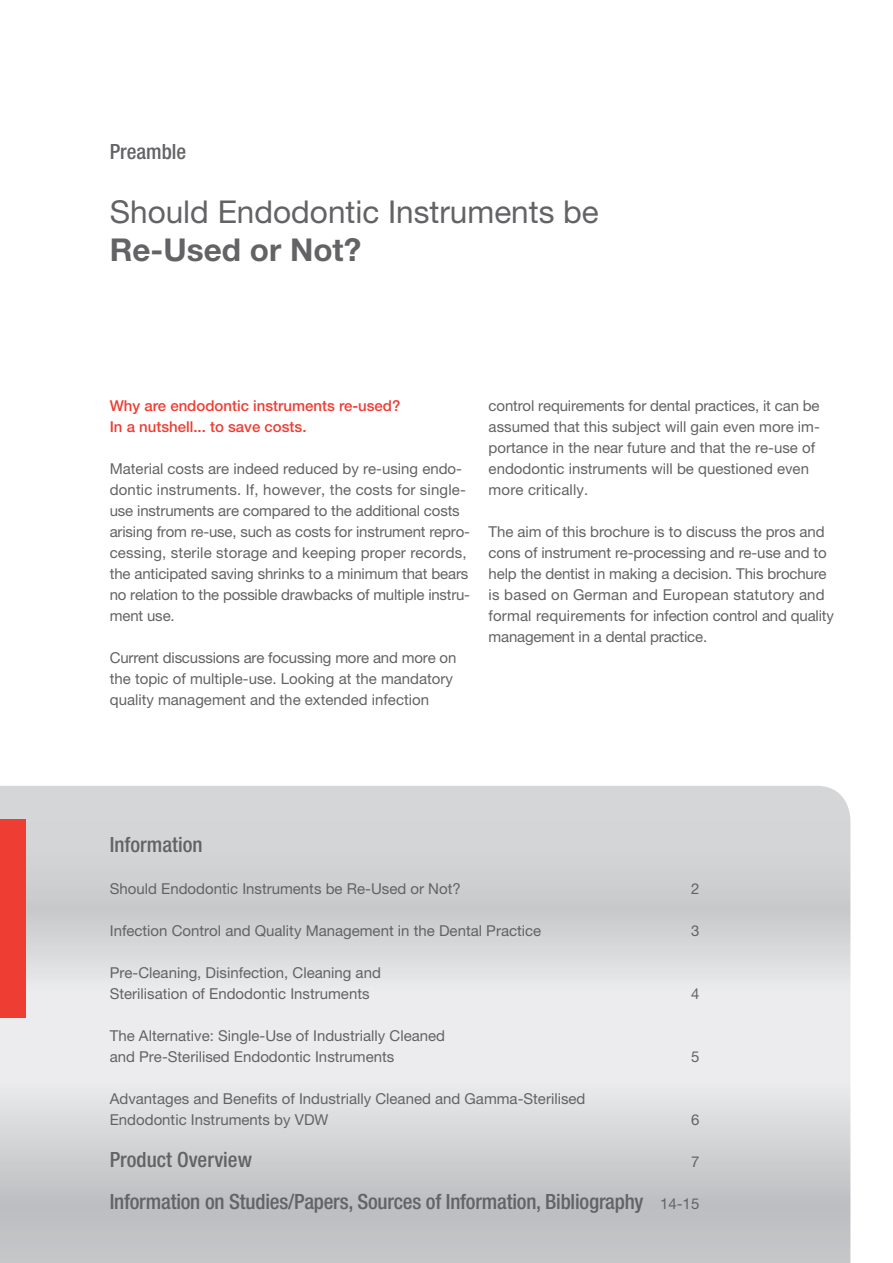
<style>
.page{position:relative;width:893px;height:1263px;background:#fff}
.page>*{position:absolute;margin:0;border:0;box-sizing:border-box;transform-origin:0 0}
.t1{font:31.5px "Helvetica Neue LT Pro";color:#636366}
.t2{font:700 31.5px "Helvetica Neue LT Pro";color:#636366}
.t3{font:500 condensed 21px "Helvetica Neue LT Pro";letter-spacing:-.01em;color:#636366}
.t4{font:15px/21px "Helvetica Neue LT Pro";color:#636366}
.t5{font:500 15px/21px "Helvetica Neue LT Pro";color:#ee3e34}
.s1{font-weight:400;font-stretch:normal;font-size:15px}
</style>
<div class="page">
<svg style="left:0;top:786px;width:850px;height:477px;background:#d6d7d9"></svg>
<div style="left:0;top:819px;width:26px;height:199px;background:#ee3e34"></div>
<h2 class="t3" style="left:110px;top:139px;width:78px">Preamble</h2>
<h1 class="t1" style="left:110px;top:193px;width:491px">Should Endodontic Instruments be</h1>
<h1 class="t2" style="left:110px;top:230px;width:253px">Re-Used or Not?</h1>
<p class="t5" style="left:110px;top:395px;width:292px">Why are endodontic instruments re-used?<br>In a nutshell... to save costs.</p>
<p class="t4" style="left:110px;top:458px;width:362px">Material costs are indeed reduced by re-using endo&shy;dontic instruments. If, however, the costs for single&shy;use instruments are compared to the additional costs arising from re-use, such as costs for instrument repro&shy;cessing, sterile storage and keeping proper records, the anticipated saving shrinks to a minimum that bears no relation to the possible drawbacks of multiple instru&shy;ment use.</p>
<p class="t4" style="left:110px;top:647px;width:348px">Current discussions are focussing more and more on the topic of multiple-use. Looking at the mandatory quality management and the extended infection</p>
<p class="t4" style="left:489px;top:395px;width:333px">control requirements for dental practices, it can be assumed that this subject will gain even more im&shy;portance in the near future and that the re-use of endodontic instruments will be questioned even more critically.</p>
<p class="t4" style="left:489px;top:521px;width:347px">The aim of this brochure is to discuss the pros and cons of instrument re-processing and re-use and to help the dentist in making a decision. This brochure is based on German and European statutory and formal requirements for infection control and quality management in a dental practice.</p>
<h2 class="t3" style="left:110px;top:832px;width:94px">Information</h2>
<p class="t4" style="left:110px;top:878px;width:352px">Should Endodontic Instruments be Re-Used or Not?</p>
<p class="t4" style="left:691px;top:878px;width:10px">2</p>
<p class="t4" style="left:110px;top:920px;width:433px">Infection Control and Quality Management in the Dental Practice</p>
<p class="t4" style="left:691px;top:920px;width:10px">3</p>
<p class="t4" style="left:110px;top:962px;width:273px">Pre-Cleaning, Disinfection, Cleaning and<br>Sterilisation of Endodontic Instruments</p>
<p class="t4" style="left:691px;top:983px;width:10px">4</p>
<p class="t4" style="left:110px;top:1025px;width:337px">The Alternative: Single-Use of Industrially Cleaned and Pre-Sterilised Endodontic Instruments</p>
<p class="t4" style="left:110px;top:1088px;width:477px">Advantages and Benefits of Industrially Cleaned and Gamma-Sterilised<br>Endodontic Instruments by VDW</p>
<p class="t4" style="left:691px;top:1046px;width:10px">5</p>
<p class="t4" style="left:691px;top:1109px;width:10px">6</p>
<h2 class="t3" style="left:110px;top:1147px;width:144px">Product Overview</h2>
<p class="t4" style="left:691px;top:1151px;width:10px">7</p>
<h2 class="t3" style="left:110px;top:1189px;width:591px">Information on Studies/Papers, Sources of Information, Bibliography <span class="s1">14-15</span></h2>
</div>
